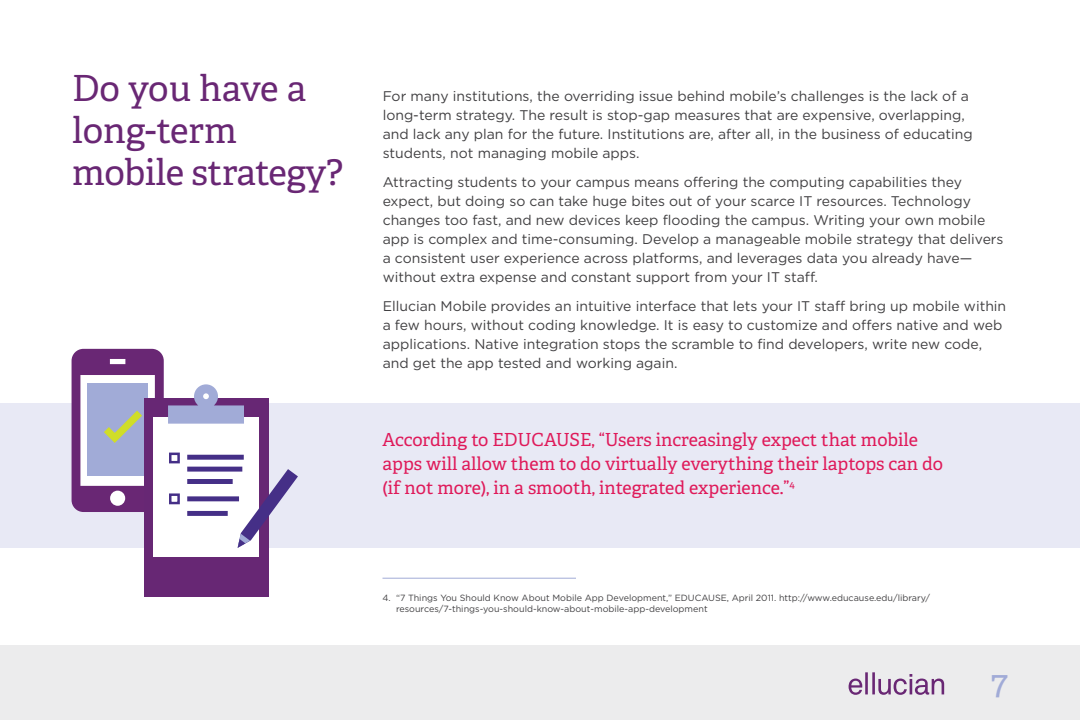
<style>
.page{position:relative;width:1080px;height:720px;background:#fff}
.page>*{position:absolute;margin:0;border:0;box-sizing:border-box;transform-origin:0 0}
.t1{font:36px/42px "Adelle";letter-spacing:-.01em;color:#692774}
.t2{font:35px "Adelle";color:#a1abd7}
.t3{font:18px/24px "Adelle";color:#df1a5a}
.t4{font:14px/19px "Gotham HTF";color:#414042}
.t5{font:9px/10.8px "Gotham HTF";color:#414042}
</style>
<div class="page">
<hr style="left:382px;top:578px;width:194px;height:1px;background:#a1abd7">
<div style="left:0;top:404px;width:1080px;height:144px;background:#e8e9f5"></div>
<div style="left:144px;top:398px;width:124px;height:199px;background:#672774"></div>
<div style="left:153px;top:417px;width:106px;height:139px;background:#fff"></div>
<svg style="left:72px;top:349px;width:226px;height:199px"></svg>
<div style="left:0;top:645px;width:1080px;height:75px;background:#ececed"></div>
<svg style="left:849px;top:672px;width:95px;height:23px"></svg>
<h1 class="t1" style="left:72px;top:65px;width:273px">Do you have a long-term mobile strategy?</h1>
<p class="t4" style="left:383px;top:86px;width:592px">For many institutions, the overriding issue behind mobile’s challenges is the lack of a long-term strategy. The result is stop-gap measures that are expensive, overlapping, and lack any plan for the future. Institutions are, after all, in the business of educating students, not managing mobile apps.</p>
<p class="t4" style="left:383px;top:172px;width:622px">Attracting students to your campus means offering the computing capabilities they expect, but doing so can take huge bites out of your scarce IT resources. Technology changes too fast, and new devices keep flooding the campus. Writing your own mobile app is complex and time-consuming. Develop a manageable mobile strategy that delivers a consistent user experience across platforms, and leverages data you already have— without extra expense and constant support from your IT staff.</p>
<p class="t4" style="left:383px;top:296px;width:625px">Ellucian Mobile provides an intuitive interface that lets your IT staff bring up mobile within a few hours, without coding knowledge. It is easy to customize and offers native and web applications. Native integration stops the scramble to find developers, write new code, and get the app tested and working again.</p>
<p class="t3" style="left:382px;top:427px;width:562px">According to EDUCAUSE, “Users increasingly expect that mobile apps will allow them to do virtually everything their laptops can do (if not more), in a smooth, integrated experience.”<sup>4</sup></p>
<p class="t5" style="left:396px;top:592px;width:535px;text-indent:-14px">4. “7 Things You Should Know About Mobile App Development,” EDUCAUSE, April 2011. http://www.educause.edu/library/ resources/7-things-you-should-know-about-mobile-app-development</p>
<h2 class="t2" style="left:991px;top:657px;width:19px">7</h2>
</div>
